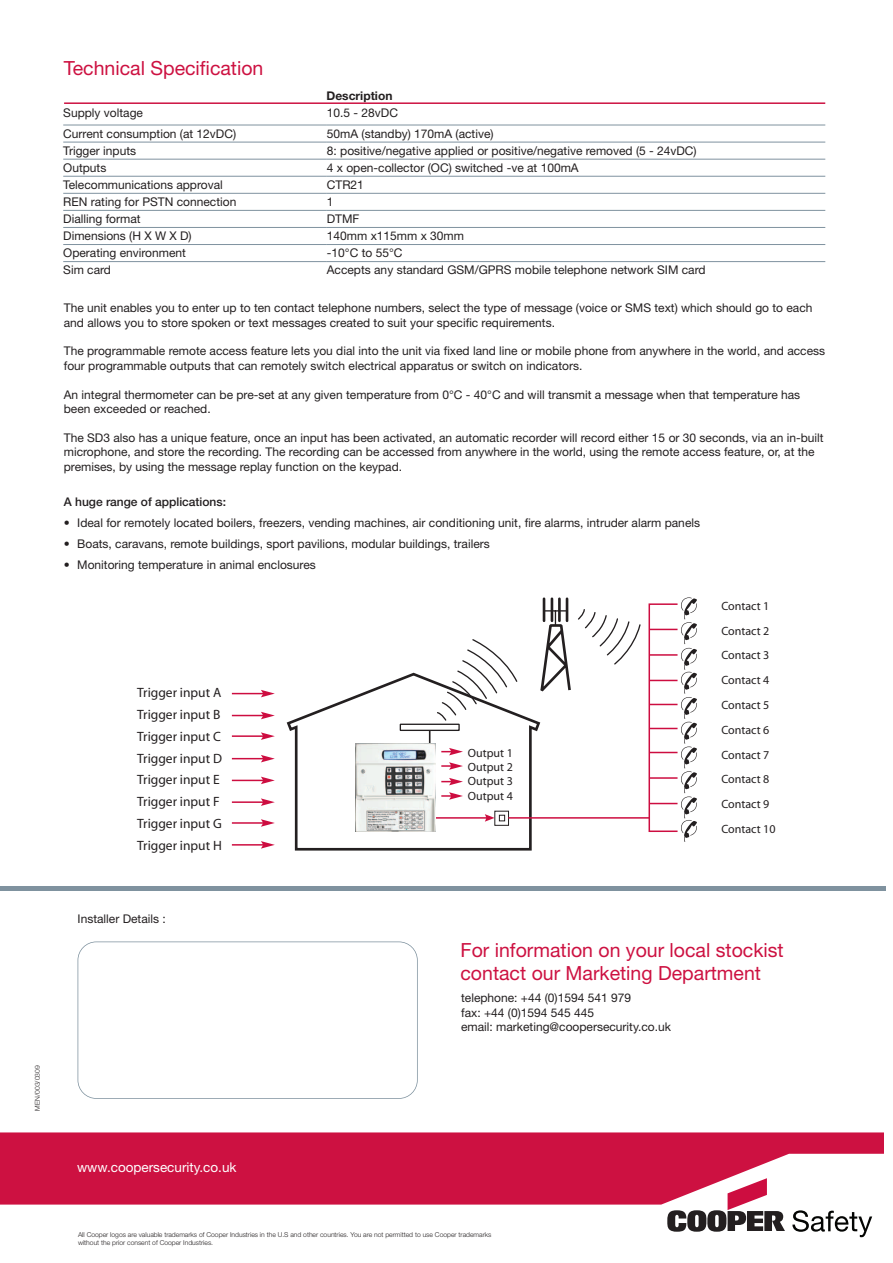
<style>
.page{position:relative;width:893px;height:1263px;background:#fff}
.page>*{position:absolute;margin:0;border:0;box-sizing:border-box;transform-origin:0 0}
.t1{font:19.5px/23.4px "Helvetica Neue LT Pro";color:#cd1141}
.t2{font:13.5px/21.8px "Myriad";color:#231f20}
.t3{font:13.5px "Helvetica Neue LT Pro";color:#fff}
.t4{font:12px/14.4px "Helvetica Neue LT Pro";color:#231f20}
.t5{font:12px/24.8px "Myriad";color:#231f20;text-align:justify}
.t6{font:500 12px "Helvetica Neue LT Pro";color:#231f20}
.t7{font:700 12px "Helvetica Neue LT Pro";color:#231f20}
.t8{font:300 6.75px "Helvetica Neue LT Pro";color:#231f20}
</style>
<div class="page">
<hr style="left:63px;top:125px;width:264px;height:1px;background:#7f929f">
<hr style="left:327px;top:125px;width:498px;height:1px;background:#7f929f">
<hr style="left:63px;top:142px;width:264px;height:1px;background:#7f929f">
<hr style="left:327px;top:142px;width:498px;height:1px;background:#7f929f">
<hr style="left:63px;top:159px;width:264px;height:1px;background:#7f929f">
<hr style="left:327px;top:159px;width:498px;height:1px;background:#7f929f">
<hr style="left:63px;top:176px;width:264px;height:1px;background:#7f929f">
<hr style="left:327px;top:176px;width:498px;height:1px;background:#7f929f">
<hr style="left:63px;top:193px;width:264px;height:1px;background:#7f929f">
<hr style="left:327px;top:193px;width:498px;height:1px;background:#7f929f">
<hr style="left:63px;top:210px;width:264px;height:1px;background:#7f929f">
<hr style="left:327px;top:210px;width:498px;height:1px;background:#7f929f">
<hr style="left:63px;top:227px;width:264px;height:1px;background:#7f929f">
<hr style="left:327px;top:227px;width:498px;height:1px;background:#7f929f">
<hr style="left:63px;top:244px;width:264px;height:1px;background:#7f929f">
<hr style="left:327px;top:244px;width:498px;height:1px;background:#7f929f">
<hr style="left:63px;top:261px;width:264px;height:1px;background:#7f929f">
<hr style="left:327px;top:261px;width:498px;height:1px;background:#7f929f">
<svg style="left:0;top:1132px;width:884px;height:72px;background:#d22854"></svg>
<svg style="left:667px;top:1178px;width:118px;height:54px"></svg>
<svg style="left:792px;top:1210px;width:80px;height:27px"></svg>
<svg style="left:78px;top:941px;width:340px;height:158px"></svg>
<hr style="left:0;top:886px;width:885px;height:4px;background:#7f929f">
<hr style="left:64px;top:102px;width:761px;height:2px;background:#cd1141">
<svg style="left:231px;top:597px;width:466px;height:254px"></svg>
<p class="t1" style="left:64px;top:56px;width:201px">Technical Specification</p>
<p class="t7" style="left:326px;top:88px;width:67px">Description</p>
<p class="t4" style="left:63px;top:105px;width:81px">Supply voltage</p>
<p class="t4" style="left:327px;top:105px;width:73px">10.5 - 28vDC</p>
<p class="t4" style="left:63px;top:126px;width:174px">Current consumption (at 12vDC)</p>
<p class="t4" style="left:327px;top:126px;width:168px">50mA (standby) 170mA (active)</p>
<p class="t4" style="left:63px;top:143px;width:74px">Trigger inputs</p>
<p class="t4" style="left:327px;top:143px;width:371px">8: positive/negative applied or positive/negative removed (5 - 24vDC)</p>
<p class="t4" style="left:63px;top:160px;width:45px">Outputs</p>
<p class="t4" style="left:327px;top:160px;width:253px">4 x open-collector (OC) switched -ve at 100mA</p>
<p class="t4" style="left:63px;top:177px;width:161px">Telecommunications approval</p>
<p class="t4" style="left:327px;top:177px;width:39px">CTR21</p>
<p class="t4" style="left:63px;top:194px;width:175px">REN rating for PSTN connection</p>
<p class="t4" style="left:327px;top:194px;width:8px">1</p>
<p class="t4" style="left:63px;top:211px;width:79px">Dialling format</p>
<p class="t4" style="left:327px;top:211px;width:34px">DTMF</p>
<p class="t4" style="left:63px;top:228px;width:130px">Dimensions (H X W X D)</p>
<p class="t4" style="left:327px;top:228px;width:139px">140mm x115mm x 30mm</p>
<p class="t4" style="left:63px;top:246px;width:124px">Operating environment</p>
<p class="t4" style="left:327px;top:246px;width:77px">-10°C to 55°C</p>
<p class="t4" style="left:63px;top:263px;width:49px">Sim card</p>
<p class="t4" style="left:327px;top:263px;width:380px">Accepts any standard GSM/GPRS mobile telephone network SIM card</p>
<p class="t4" style="left:64px;top:300px;width:750px">The unit enables you to enter up to ten contact telephone numbers, select the type of message (voice or SMS text) which should go to each and allows you to store spoken or text messages created to suit your specific requirements.</p>
<p class="t4" style="left:64px;top:344px;width:763px">The programmable remote access feature lets you dial into the unit via fixed land line or mobile phone from anywhere in the world, and access four programmable outputs that can remotely switch electrical apparatus or switch on indicators.</p>
<p class="t4" style="left:64px;top:387px;width:738px">An integral thermometer can be pre-set at any given temperature from 0°C - 40°C and will transmit a message when that temperature has been exceeded or reached.</p>
<p class="t4" style="left:64px;top:430px;width:761px">The SD3 also has a unique feature, once an input has been activated, an automatic recorder will record either 15 or 30 seconds, via an in-built microphone, and store the recording. The recording can be accessed from anywhere in the world, using the remote access feature, or, at the premises, by using the message replay function on the keypad.</p>
<p class="t6" style="left:64px;top:494px;width:164px">A huge range of applications:</p>
<p class="t4" style="left:64px;top:515px;width:638px">• Ideal for remotely located boilers, freezers, vending machines, air conditioning unit, fire alarms, intruder alarm panels</p>
<p class="t4" style="left:64px;top:536px;width:428px">• Boats, caravans, remote buildings, sport pavilions, modular buildings, trailers</p>
<p class="t4" style="left:64px;top:557px;width:254px">• Monitoring temperature in animal enclosures</p>
<p class="t2" style="left:137px;top:682px;width:86px">Trigger input A<br>Trigger input B<br>Trigger input C<br>Trigger input D<br>Trigger input E<br>Trigger input F<br>Trigger input G<br>Trigger input H</p>
<p class="t5" style="left:468px;top:746px;width:46px;line-height:14.2px">Output 1<br>Output 2<br>Output 3<br>Output 4</p>
<p class="t5" style="left:721px;top:594px;width:56px;text-align:left">Contact 1<br>Contact 2<br>Contact 3<br>Contact 4<br>Contact 5<br>Contact 6<br>Contact 7<br>Contact 8<br>Contact 9<br>Contact 10</p>
<p class="t8" style="left:33px;top:1110px;width:47px;rotate:-90deg">MEN/003/0309</p>
<p class="t4" style="left:78px;top:911px;width:90px">Installer Details :</p>
<p class="t3" style="left:77px;top:1159px;width:161px">www.coopersecurity.co.uk</p>
<p class="t1" style="left:460px;top:937px;width:325px">For information on your local stockist contact our Marketing Department</p>
<p class="t4" style="left:461px;top:991px;width:171px">telephone: +44 (0)1594 541 979</p>
<p class="t4" style="left:461px;top:1005px;width:135px">fax: +44 (0)1594 545 445</p>
<p class="t4" style="left:461px;top:1019px;width:211px">email: marketing@coopersecurity.co.uk</p>
<p class="t8" style="left:78px;top:1230px;width:415px">All Cooper logos are valuable trademarks of Cooper Industries in the U.S and other countries. You are not permitted to use Cooper trademarks</p>
<p class="t8" style="left:78px;top:1238px;width:137px">without the prior consent of Cooper Industries.</p>
</div>
